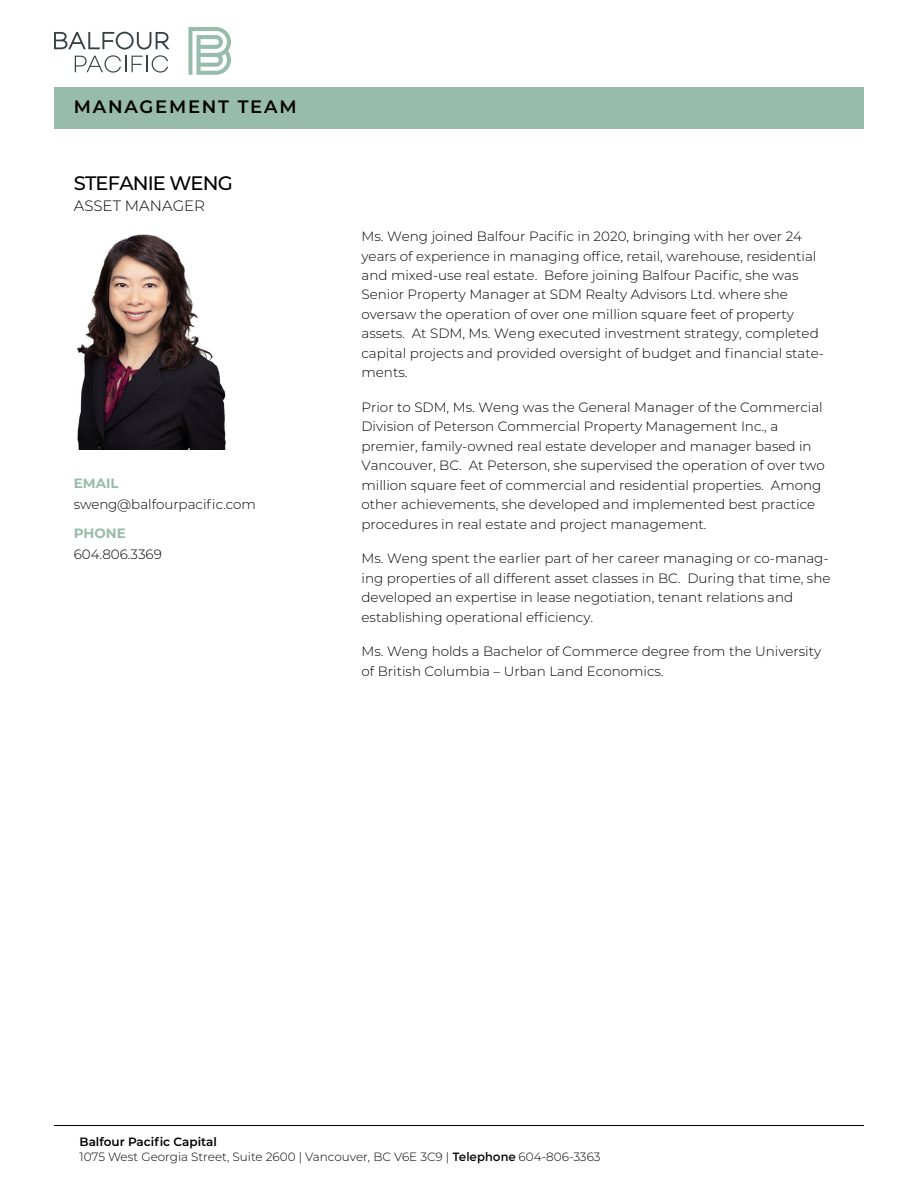
<style>
.page{position:relative;width:918px;height:1188px;background:#fff}
.page>*{position:absolute;margin:0;border:0;box-sizing:border-box;transform-origin:0 0}
.t1{font:500 19.5px "Montserrat";letter-spacing:-.045em;color:#000}
.t2{font:600 18px "Montserrat";letter-spacing:.1em;color:#000}
.t3{font:300 15px "Montserrat";color:#000}
.t4{font:300 13.5px/19.5px "Montserrat";color:#000}
.t5{font:700 13.5px "Montserrat";color:#97bcab}
.t6{font:300 12px/15px "Montserrat";color:#000}
.s1{font-weight:600}
.s2{font-weight:400}
</style>
<div class="page">
<hr style="left:54px;top:1125px;width:810px;height:1px;background:#000">
<svg style="left:54px;top:32px;width:116px;height:41px"></svg>
<svg style="left:188px;top:27px;width:43px;height:48px"></svg>
<div style="left:54px;top:87px;width:810px;height:42px;background:#97bcab"></div>
<img style="left:77px;top:234px;width:149px;height:216px">
<h2 class="t2" style="left:74px;top:94px;width:224px">MANAGEMENT TEAM</h2>
<h1 class="t1" style="left:74px;top:169px;width:161px">STEFANIE WENG</h1>
<p class="t3" style="left:74px;top:195px;width:133px">ASSET MANAGER</p>
<p class="t5" style="left:74px;top:474px;width:46px">EMAIL</p>
<p class="t4" style="left:74px;top:494px;width:184px">sweng@balfourpacific.com</p>
<p class="t5" style="left:74px;top:523px;width:54px">PHONE</p>
<p class="t4" style="left:74px;top:544px;width:90px">604.806.3369</p>
<p class="t4" style="left:361px;top:226px;width:464px">Ms. Weng joined Balfour Pacific in 2020, bringing with her over 24 years of experience in managing office, retail, warehouse, residential and mixed-use real estate. Before joining Balfour Pacific, she was Senior Property Manager at SDM Realty Advisors Ltd. where she oversaw the operation of over one million square feet of property assets. At SDM, Ms. Weng executed investment strategy, completed capital projects and provided oversight of budget and financial state&shy;ments.</p>
<p class="t4" style="left:362px;top:397px;width:465px">Prior to SDM, Ms. Weng was the General Manager of the Commercial Division of Peterson Commercial Property Management Inc., a premier, family-owned real estate developer and manager based in Vancouver, BC. At Peterson, she supervised the operation of over two million square feet of commercial and residential properties. Among other achievements, she developed and implemented best practice procedures in real estate and project management.</p>
<p class="t4" style="left:362px;top:548px;width:471px">Ms. Weng spent the earlier part of her career managing or co-manag&shy;ing properties of all different asset classes in BC. During that time, she developed an expertise in lease negotiation, tenant relations and establishing operational efficiency.</p>
<p class="t4" style="left:362px;top:641px;width:461px">Ms. Weng holds a Bachelor of Commerce degree from the University of British Columbia – Urban Land Economics.</p>
<p class="t6" style="left:80px;top:1134px;width:523px"><span class="s1">Balfour Pacific Capital<br></span>1075 West Georgia Street, Suite 2600 | Vancouver, BC V6E 3C9 | <span class="s2">Telephone</span> 604-806-3363</p>
</div>
